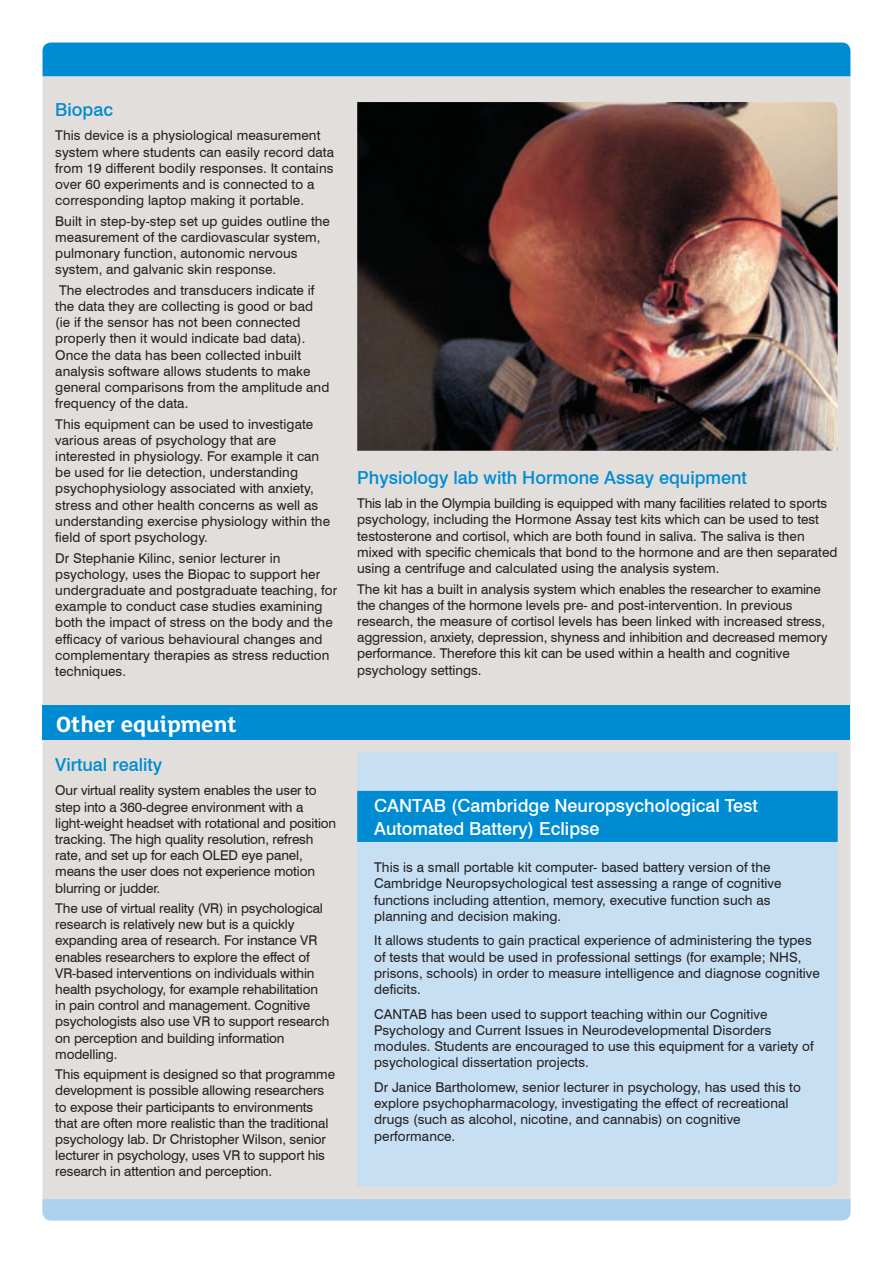
<style>
.page{position:relative;width:893px;height:1263px;background:#fff}
.page>*{position:absolute;margin:0;border:0;box-sizing:border-box;transform-origin:0 0}
.t1{font:700 24px "FS Lola";color:#fff}
.t2{font:500 18px/22.5px "Swiss 721 BT";color:#fff}
.t3{font:500 18px "Swiss 721 BT";color:#008cd2}
.t4{font:13.5px/16.2px "Swiss 721 BT";letter-spacing:.005em;color:#231f20}
</style>
<div class="page">
<div style="left:43px;top:43px;width:807px;height:34px;background:#008cd2"></div>
<div style="left:43px;top:77px;width:807px;height:1122px;background:#e2dedb"></div>
<div style="left:43px;top:1199px;width:807px;height:21px;background:#acd1ee"></div>
<img style="left:357px;top:102px;width:481px;height:349px">
<div style="left:357px;top:753px;width:481px;height:433px;background:#c7dff3"></div>
<div style="left:357px;top:791px;width:481px;height:51px;background:#008cd2"></div>
<div style="left:43px;top:706px;width:807px;height:34px;background:#008cd2"></div>
<h2 class="t3" style="left:55px;top:98px;width:59px">Biopac</h2>
<p class="t4" style="left:55px;top:127px;width:280px">This device is a physiological measurement system where students can easily record data from 19 different bodily responses. It contains over 60 experiments and is connected to a corresponding laptop making it portable.</p>
<p class="t4" style="left:55px;top:213px;width:276px">Built in step-by-step set up guides outline the measurement of the cardiovascular system, pulmonary function, autonomic nervous system, and galvanic skin response.</p>
<p class="t4" style="left:55px;top:282px;width:276px">The electrodes and transducers indicate if the data they are collecting is good or bad (ie if the sensor has not been connected properly then it would indicate bad data).<br>Once the data has been collected inbuilt analysis software allows students to make general comparisons from the amplitude and frequency of the data.</p>
<p class="t4" style="left:55px;top:416px;width:276px">This equipment can be used to investigate various areas of psychology that are interested in physiology. For example it can be used for lie detection, understanding psychophysiology associated with anxiety, stress and other health concerns as well as understanding exercise physiology within the field of sport psychology.</p>
<p class="t4" style="left:55px;top:549px;width:284px">Dr Stephanie Kilinc, senior lecturer in psychology, uses the Biopac to support her undergraduate and postgraduate teaching, for example to conduct case studies examining both the impact of stress on the body and the efficacy of various behavioural changes and complementary therapies as stress reduction techniques.</p>
<h1 class="t1" style="left:56px;top:708px;width:182px">Other equipment</h1>
<h2 class="t3" style="left:55px;top:753px;width:108px">Virtual reality</h2>
<p class="t4" style="left:55px;top:782px;width:283px">Our virtual reality system enables the user to step into a 360-degree environment with a light-weight headset with rotational and position tracking. The high quality resolution, refresh rate, and set up for each OLED eye panel, means the user does not experience motion blurring or judder.</p>
<p class="t4" style="left:55px;top:900px;width:276px">The use of virtual reality (VR) in psychological research is relatively new but is a quickly expanding area of research. For instance VR enables researchers to explore the effect of VR-based interventions on individuals within health psychology, for example rehabilitation in pain control and management. Cognitive psychologists also use VR to support research on perception and building information modelling.</p>
<p class="t4" style="left:55px;top:1066px;width:281px">This equipment is designed so that programme development is possible allowing researchers to expose their participants to environments that are often more realistic than the traditional psychology lab. Dr Christopher Wilson, senior lecturer in psychology, uses VR to support his research in attention and perception.</p>
<h2 class="t3" style="left:357px;top:466px;width:391px">Physiology lab with Hormone Assay equipment</h2>
<p class="t4" style="left:357px;top:495px;width:482px">This lab in the Olympia building is equipped with many facilities related to sports psychology, including the Hormone Assay test kits which can be used to test testosterone and cortisol, which are both found in saliva. The saliva is then mixed with specific chemicals that bond to the hormone and are then separated using a centrifuge and calculated using the analysis system.</p>
<p class="t4" style="left:357px;top:580px;width:472px">The kit has a built in analysis system which enables the researcher to examine the changes of the hormone levels pre- and post-intervention. In previous research, the measure of cortisol levels has been linked with increased stress, aggression, anxiety, depression, shyness and inhibition and decreased memory performance. Therefore this kit can be used within a health and cognitive psychology settings.</p>
<h2 class="t2" style="left:374px;top:794px;width:385px">CANTAB (Cambridge Neuropsychological Test<br>Automated Battery) Eclipse</h2>
<p class="t4" style="left:374px;top:859px;width:409px">This is a small portable kit computer- based battery version of the Cambridge Neuropsychological test assessing a range of cognitive functions including attention, memory, executive function such as planning and decision making.</p>
<p class="t4" style="left:374px;top:932px;width:447px">It allows students to gain practical experience of administering the types of tests that would be used in professional settings (for example; NHS, prisons, schools) in order to measure intelligence and diagnose cognitive deficits.</p>
<p class="t4" style="left:374px;top:1006px;width:441px">CANTAB has been used to support teaching within our Cognitive Psychology and Current Issues in Neurodevelopmental Disorders modules. Students are encouraged to use this equipment for a variety of psychological dissertation projects.</p>
<p class="t4" style="left:374px;top:1079px;width:428px">Dr Janice Bartholomew, senior lecturer in psychology, has used this to explore psychopharmacology, investigating the effect of recreational drugs (such as alcohol, nicotine, and cannabis) on cognitive performance.</p>
</div>
